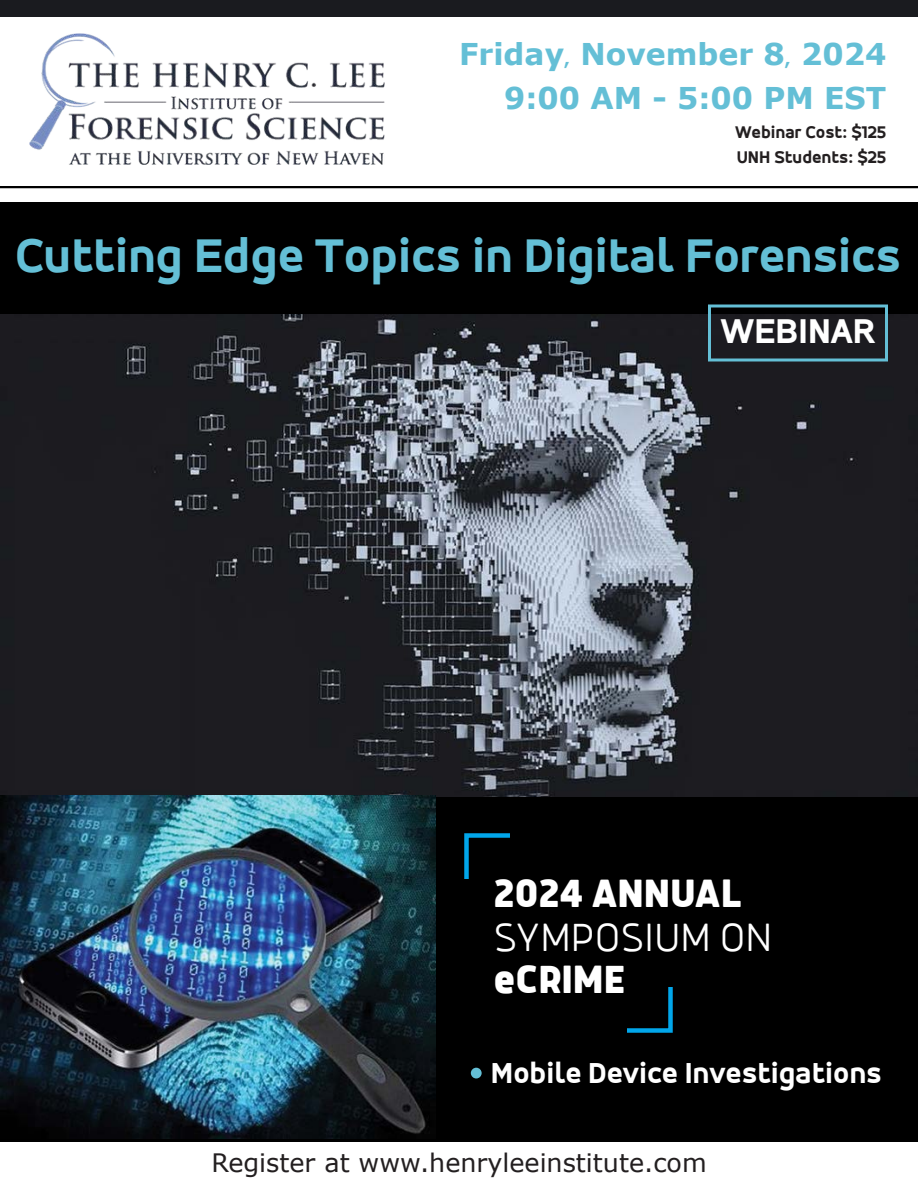
<style>
.page{position:relative;width:918px;height:1188px;background:#fff}
.page>*{position:absolute;margin:0;border:0;box-sizing:border-box;transform-origin:0 0}
.t1{font:800 49.65px "Accord Alt";color:#64bfd6}
.t2{font:900 43.5px "Anteb";color:#fff}
.t3{font:300 43.5px "Anteb";color:#fff}
.t4{font:800 36.15px "Accord Alt";color:#fff}
.t5{font:800 30.45px "Accord Alt";color:#fff}
.t6{font:700 30px/44.1px "Verdana";color:#64bfd6;text-align:right}
.t7{font:25.35px "Verdana";color:#231f20}
.t8{font:800 17.85px/24.9px "Accord Alt";color:#231f20}
.s1{font-size:16.35px}
</style>
<div class="page">
<img style="left:30px;top:34px;width:354px;height:130px">
<div style="left:0;top:0;width:918px;height:17px;background:#1a1b1f"></div>
<hr style="left:0;top:186px;width:918px;height:2px;background:#000">
<div style="left:0;top:202px;width:918px;height:940px;background:#000"></div>
<img style="left:0;top:315px;width:918px;height:481px">
<img style="left:0;top:796px;width:436px;height:343px">
<div style="left:708px;top:304px;width:180px;height:58px;border:3px solid #64bfd6"></div>
<svg style="left:627px;top:987px;width:46px;height:46px"></svg>
<svg style="left:464px;top:833px;width:46px;height:46px"></svg>
<div style="left:471px;top:1068px;width:11px;height:10px;background:#64bfd6;border-radius:50%"></div>
<p class="t6" style="left:459px;top:31px;width:429px">Friday<span class="s1">,</span> November 8<span class="s1">,</span> 2024<br>9:00 AM - 5:00 PM EST</p>
<p class="t8" style="left:735px;top:120px;width:153px">Webinar Cost: $125<br>UNH Students: $25</p>
<h1 class="t1" style="left:15px;top:227px;width:888px">Cutting Edge Topics in Digital Forensics</h1>
<p class="t4" style="left:721px;top:311px;width:156px">WEBINAR</p>
<h2 class="t2" style="left:493px;top:872px;width:251px">2024 ANNUAL</h2>
<h2 class="t3" style="left:493px;top:916px;width:280px">SYMPOSIUM ON</h2>
<h2 class="t2" style="left:493px;top:958px;width:134px">eCRIME</h2>
<p class="t5" style="left:491px;top:1056px;width:393px">Mobile Device Investigations</p>
<p class="t7" style="left:211px;top:1147px;width:497px">Register at www.henryleeinstitute.com</p>
</div>
